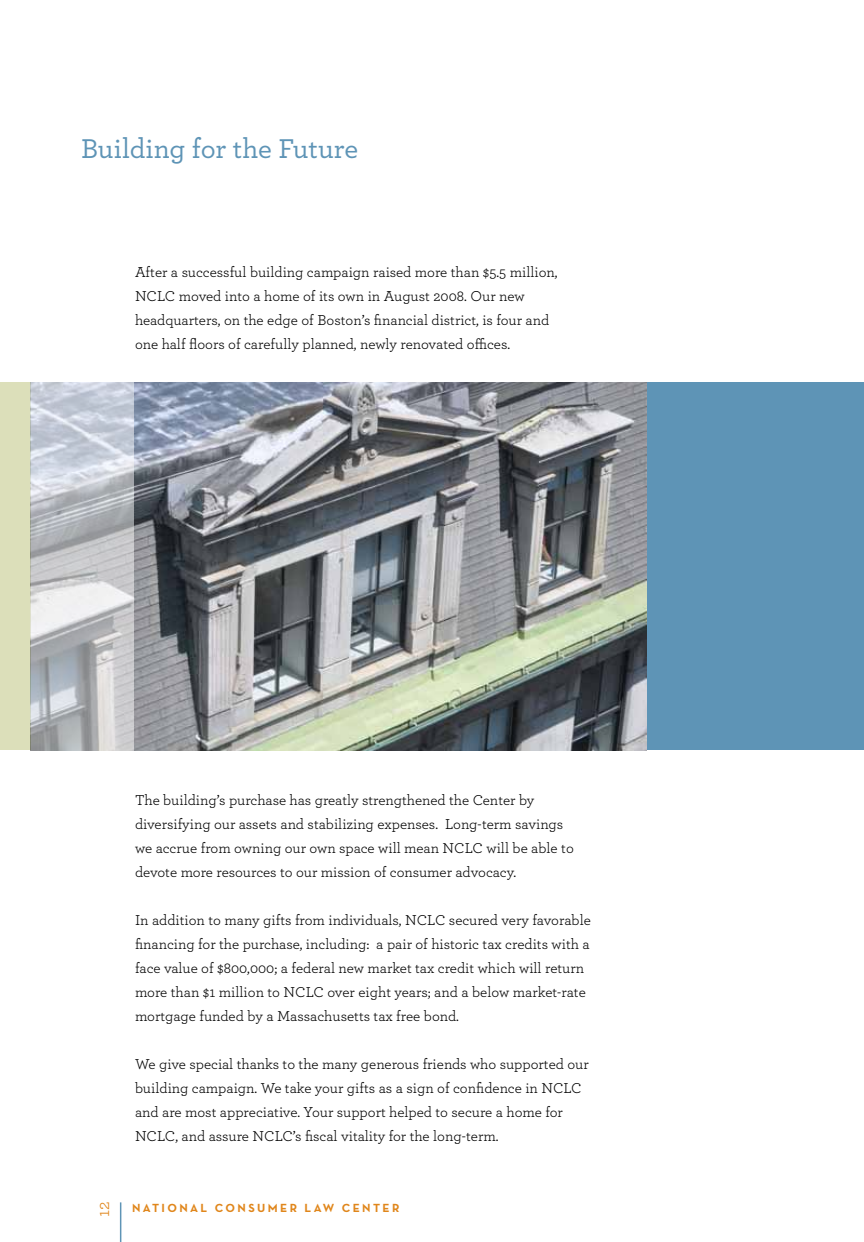
<style>
.page{position:relative;width:864px;height:1242px;background:#fff}
.page>*{position:absolute;margin:0;border:0;box-sizing:border-box;transform-origin:0 0}
.t1{font:500 28.5px "Archer";color:#5e94b6}
.t2{font:18px "Archer";color:#e0861b}
.t3{font:15px/24px "Archer";color:#000}
.t4{font:700 12px "Neutraface Text";letter-spacing:.2em;color:#e0861b}
</style>
<div class="page">
<hr style="left:120px;top:1202px;width:1px;height:40px;background:#5e94b6">
<div style="left:646px;top:382px;width:218px;height:368px;background:#5e94b6"></div>
<div style="left:0;top:382px;width:30px;height:368px;background:#dcdfba"></div>
<img style="left:30px;top:382px;width:616px;height:368px">
<h1 class="t1" style="left:81px;top:128px;width:279px">Building for the Future</h1>
<p class="t3" style="left:135px;top:259px;width:424px">After a successful building campaign raised more than $5.5 million, NCLC moved into a home of its own in August 2008. Our new headquarters, on the edge of Boston’s financial district, is four and one half floors of carefully planned, newly renovated offices.</p>
<p class="t2" style="left:91px;top:1217px;width:17px;rotate:-90deg">12</p>
<p class="t3" style="left:135px;top:787px;width:440px">The building’s purchase has greatly strengthened the Center by diversifying our assets and stabilizing expenses. Long-term savings we accrue from owning our own space will mean NCLC will be able to devote more resources to our mission of consumer advocacy.</p>
<p class="t3" style="left:135px;top:907px;width:457px">In addition to many gifts from individuals, NCLC secured very favorable financing for the purchase, including: a pair of historic tax credits with a face value of $800,000; a federal new market tax credit which will return more than $1 million to NCLC over eight years; and a below market-rate mortgage funded by a Massachusetts tax free bond.</p>
<p class="t3" style="left:135px;top:1051px;width:455px">We give special thanks to the many generous friends who supported our building campaign. We take your gifts as a sign of confidence in NCLC and are most appreciative. Your support helped to secure a home for NCLC, and assure NCLC’s fiscal vitality for the long-term.</p>
<p class="t4" style="left:132px;top:1200px;width:269px">NATION AL CON SUMER L AW CEN TER</p>
</div>
